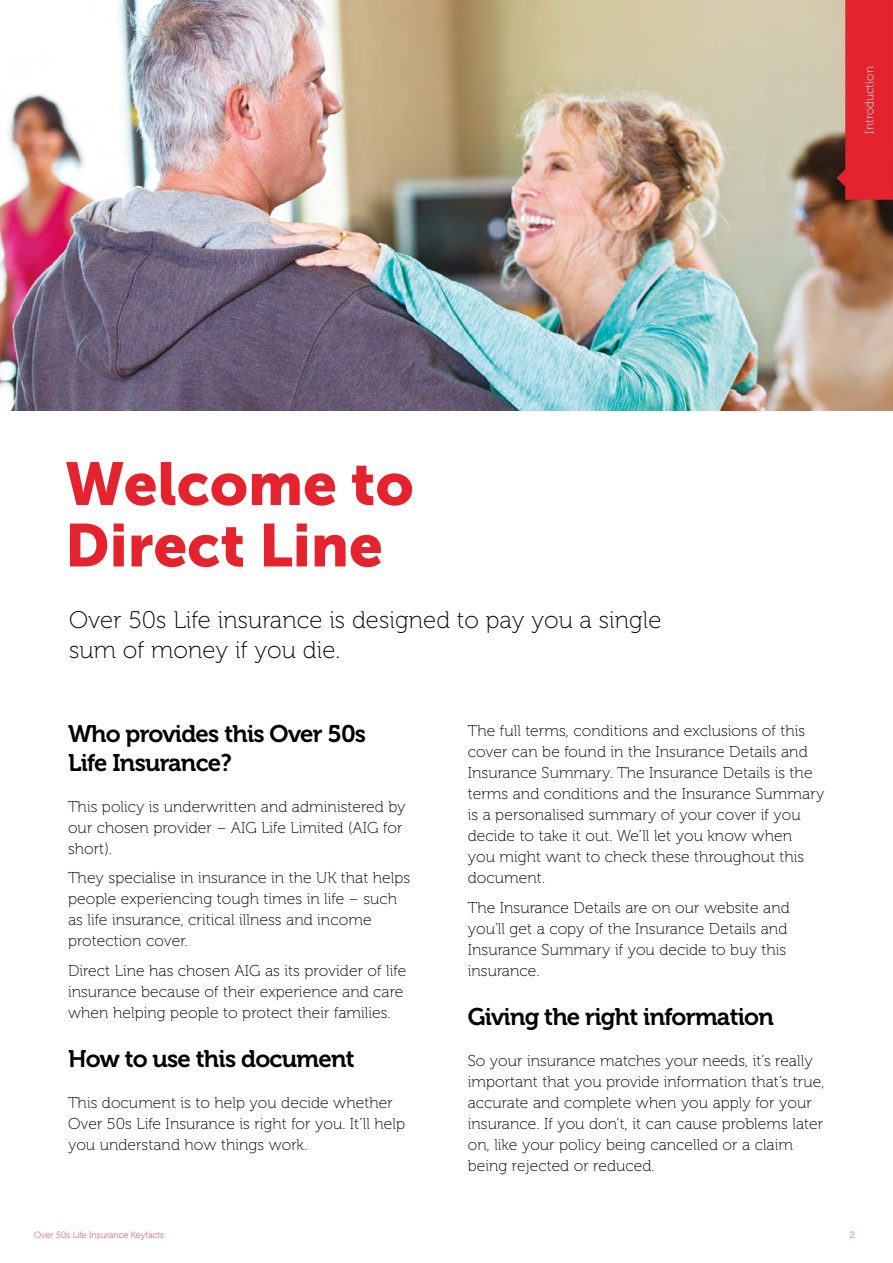
<style>
.page{position:relative;width:893px;height:1263px;background:#fff}
.page>*{position:absolute;margin:0;border:0;box-sizing:border-box;transform-origin:0 0}
.t1{font:60px/61.5px "Museo Sans 900";color:#e5232e}
.t2{font:24px/28.8px "Museo 700";letter-spacing:-.03em;color:#000}
.t3{font:24px/30px "Museo 100";letter-spacing:.005em;color:#000}
.t4{font:15.75px/21px "Museo 100";letter-spacing:.005em;color:#000}
.t5{font:12px "Museo 100";letter-spacing:.005em;color:#fff}
.t6{font:9px "Museo 100";color:#e5232e}
</style>
<div class="page">
<img style="left:0;top:0;width:893px;height:410px">
<svg style="left:836px;top:0;width:57px;height:200px;background:#da353b"></svg>
<p class="t5" style="left:863px;top:134px;width:69px;rotate:-90deg">Introduction</p>
<h1 class="t1" style="left:65px;top:453px;width:350px">Welcome to<br>Direct Line</h1>
<h2 class="t3" style="left:69px;top:605px;width:594px">Over 50s Life insurance is designed to pay you a single sum of money if you die.</h2>
<h2 class="t2" style="left:68px;top:720px;width:300px">Who provides this Over 50s<br>Life Insurance?</h2>
<p class="t4" style="left:68px;top:796px;width:339px">This policy is underwritten and administered by our chosen provider – AIG Life Limited (AIG for short).</p>
<p class="t4" style="left:68px;top:868px;width:344px">They specialise in insurance in the UK that helps people experiencing tough times in life – such as life insurance, critical illness and income protection cover.</p>
<p class="t4" style="left:68px;top:960px;width:340px">Direct Line has chosen AIG as its provider of life insurance because of their experience and care when helping people to protect their families.</p>
<h2 class="t2" style="left:68px;top:1045px;width:288px">How to use this document</h2>
<p class="t4" style="left:68px;top:1092px;width:339px">This document is to help you decide whether<br>Over 50s Life Insurance is right for you. It’ll help you understand how things work.</p>
<p class="t4" style="left:468px;top:721px;width:358px">The full terms, conditions and exclusions of this cover can be found in the Insurance Details and Insurance Summary. The Insurance Details is the terms and conditions and the Insurance Summary is a personalised summary of your cover if you decide to take it out. We’ll let you know when<br>you might want to check these throughout this document.</p>
<p class="t4" style="left:468px;top:897px;width:324px">The Insurance Details are on our website and you'll get a copy of the Insurance Details and Insurance Summary if you decide to buy this insurance.</p>
<h2 class="t2" style="left:468px;top:1003px;width:308px">Giving the right information</h2>
<p class="t4" style="left:468px;top:1050px;width:358px">So your insurance matches your needs, it’s really important that you provide information that’s true, accurate and complete when you apply for your insurance. If you don’t, it can cause problems later on, like your policy being cancelled or a claim being rejected or reduced.</p>
<p class="t6" style="left:34px;top:1230px;width:132px">Over 50s Life Insurance Keyfacts</p>
<p class="t6" style="left:850px;top:1230px;width:7px">2</p>
</div>
